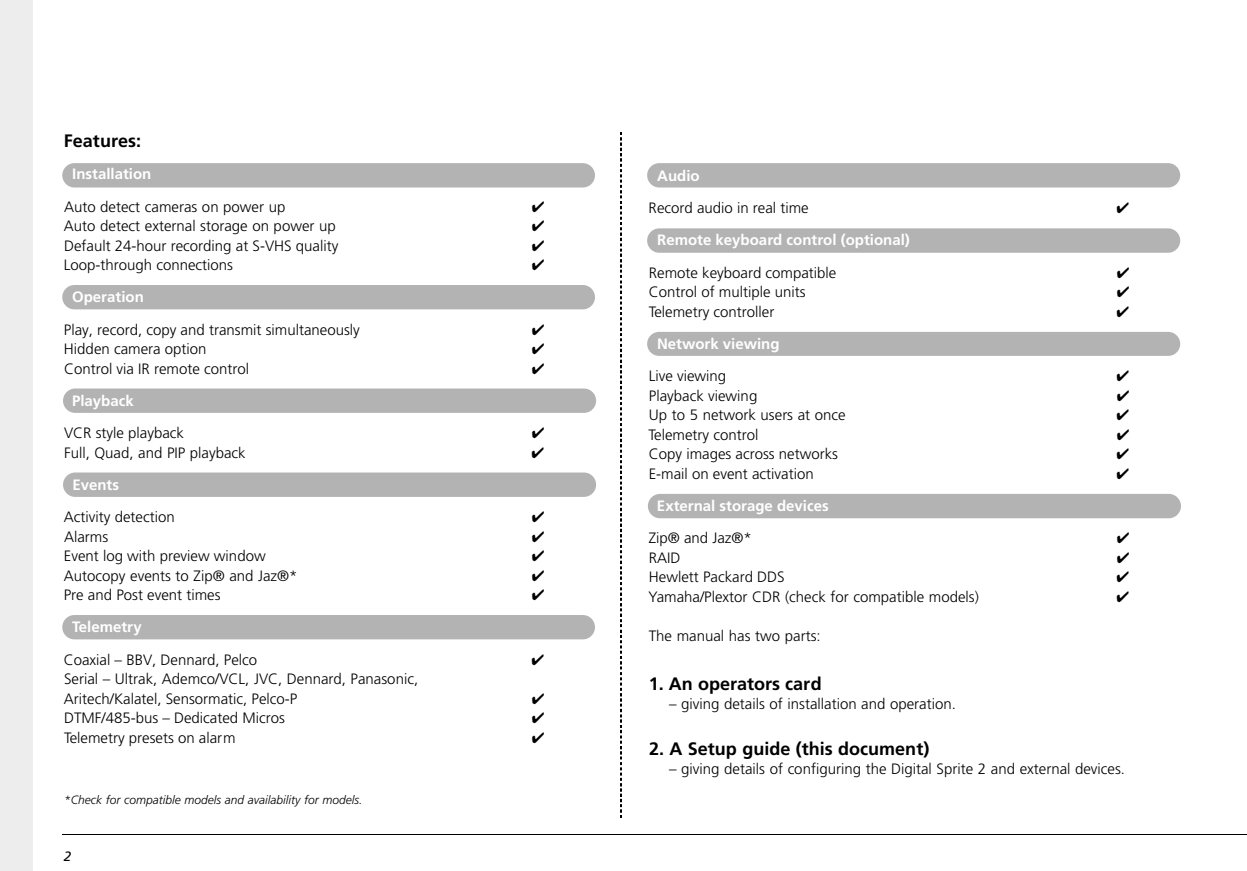
<style>
.page{position:relative;width:1247px;height:871px;background:#fff}
.page>*{position:absolute;margin:0;border:0;box-sizing:border-box;transform-origin:0 0}
.t1{font:700 18px "Frutiger";color:#000}
.t2{font:300 15px/19.5px "Frutiger";color:#000}
.t3{font:700 15px "Frutiger";color:#fff}
.t4{font:italic 13.5px "Frutiger";color:#000}
.t5{font:italic 300 12px "Frutiger";color:#000}
</style>
<div class="page">
<div style="left:647px;top:332px;width:533px;height:24px;background:#b3b3b3;border-radius:12px"></div>
<div style="left:62px;top:163px;width:533px;height:25px;background:#b3b3b3;border-radius:12px"></div>
<div style="left:647px;top:163px;width:533px;height:25px;background:#b3b3b3;border-radius:12px"></div>
<div style="left:0;top:0;width:32px;height:871px;background:#ededed"></div>
<hr style="left:62px;top:834px;width:1184px;height:1px;background:#000">
<img style="left:621px;top:132px;width:1px;height:686px">
<div style="left:62px;top:615px;width:533px;height:24px;background:#b3b3b3;border-radius:12px"></div>
<div style="left:63px;top:472px;width:533px;height:25px;background:#b3b3b3;border-radius:12px"></div>
<div style="left:63px;top:388px;width:533px;height:25px;background:#b3b3b3;border-radius:12px"></div>
<div style="left:62px;top:285px;width:533px;height:24px;background:#b3b3b3;border-radius:12px"></div>
<div style="left:647px;top:228px;width:533px;height:25px;background:#b3b3b3;border-radius:12px"></div>
<div style="left:648px;top:494px;width:532px;height:24px;background:#b3b3b3;border-radius:12px"></div>
<p class="t1" style="left:64px;top:134px;width:79px">Features:</p>
<p class="t3" style="left:72px;top:168px;width:81px">Installation</p>
<p class="t2" style="left:64px;top:198px;width:223px">Auto detect cameras on power up</p>
<p class="t2" style="left:64px;top:217px;width:273px">Auto detect external storage on power up</p>
<p class="t2" style="left:64px;top:237px;width:276px">Default 24-hour recording at S-VHS quality</p>
<p class="t2" style="left:64px;top:256px;width:171px">Loop-through connections</p>
<p class="t3" style="left:72px;top:291px;width:73px">Operation</p>
<p class="t2" style="left:64px;top:321px;width:297px">Play, record, copy and transmit simultaneously</p>
<p class="t2" style="left:64px;top:340px;width:144px">Hidden camera option</p>
<p class="t2" style="left:64px;top:360px;width:187px">Control via IR remote control</p>
<p class="t3" style="left:72px;top:394px;width:63px">Playback</p>
<p class="t2" style="left:64px;top:424px;width:121px">VCR style playback</p>
<p class="t2" style="left:64px;top:444px;width:183px">Full, Quad, and PIP playback</p>
<p class="t3" style="left:72px;top:478px;width:48px">Events</p>
<p class="t2" style="left:64px;top:508px;width:112px">Activity detection</p>
<p class="t2" style="left:64px;top:528px;width:46px">Alarms</p>
<p class="t2" style="left:64px;top:547px;width:203px">Event log with preview window</p>
<p class="t2" style="left:64px;top:567px;width:235px">Autocopy events to Zip® and Jaz®*</p>
<p class="t2" style="left:64px;top:586px;width:158px">Pre and Post event times</p>
<p class="t3" style="left:72px;top:621px;width:71px">Telemetry</p>
<p class="t2" style="left:64px;top:651px;width:195px">Coaxial – BBV, Dennard, Pelco</p>
<p class="t2" style="left:64px;top:670px;width:356px">Serial – Ultrak, Ademco/VCL, JVC, Dennard, Panasonic,<br>Aritech/Kalatel, Sensormatic, Pelco-P</p>
<p class="t2" style="left:64px;top:709px;width:222px">DTMF/485-bus – Dedicated Micros</p>
<p class="t2" style="left:64px;top:729px;width:173px">Telemetry presets on alarm</p>
<p class="t5" style="left:64px;top:795px;width:300px">*Check for compatible models and availability for models.</p>
<p class="t4" style="left:64px;top:851px;width:9px">2</p>
<p class="t3" style="left:657px;top:170px;width:44px">Audio</p>
<p class="t2" style="left:648px;top:199px;width:162px">Record audio in real time</p>
<p class="t3" style="left:657px;top:234px;width:254px">Remote keyboard control (optional)</p>
<p class="t2" style="left:649px;top:264px;width:189px">Remote keyboard compatible</p>
<p class="t2" style="left:649px;top:283px;width:158px">Control of multiple units</p>
<p class="t2" style="left:649px;top:303px;width:127px">Telemetry controller</p>
<p class="t3" style="left:657px;top:338px;width:124px">Network viewing</p>
<p class="t2" style="left:648px;top:367px;width:79px">Live viewing</p>
<p class="t2" style="left:649px;top:387px;width:110px">Playback viewing</p>
<p class="t2" style="left:649px;top:406px;width:198px">Up to 5 network users at once</p>
<p class="t2" style="left:648px;top:426px;width:111px">Telemetry control</p>
<p class="t2" style="left:649px;top:445px;width:191px">Copy images across networks</p>
<p class="t2" style="left:648px;top:465px;width:166px">E-mail on event activation</p>
<p class="t3" style="left:657px;top:500px;width:173px">External storage devices</p>
<p class="t2" style="left:648px;top:529px;width:105px">Zip® and Jaz®*</p>
<p class="t2" style="left:649px;top:549px;width:33px">RAID</p>
<p class="t2" style="left:649px;top:568px;width:137px">Hewlett Packard DDS</p>
<p class="t2" style="left:648px;top:588px;width:332px">Yamaha/Plextor CDR (check for compatible models)</p>
<p class="t2" style="left:648px;top:627px;width:174px">The manual has two parts:</p>
<p class="t1" style="left:649px;top:676px;width:174px">1. An operators card</p>
<p class="t2" style="left:669px;top:695px;width:288px">– giving details of installation and operation.</p>
<p class="t1" style="left:649px;top:741px;width:282px">2. A Setup guide (this document)</p>
<p class="t2" style="left:669px;top:760px;width:457px">– giving details of configuring the Digital Sprite 2 and external devices.</p>
</div>
